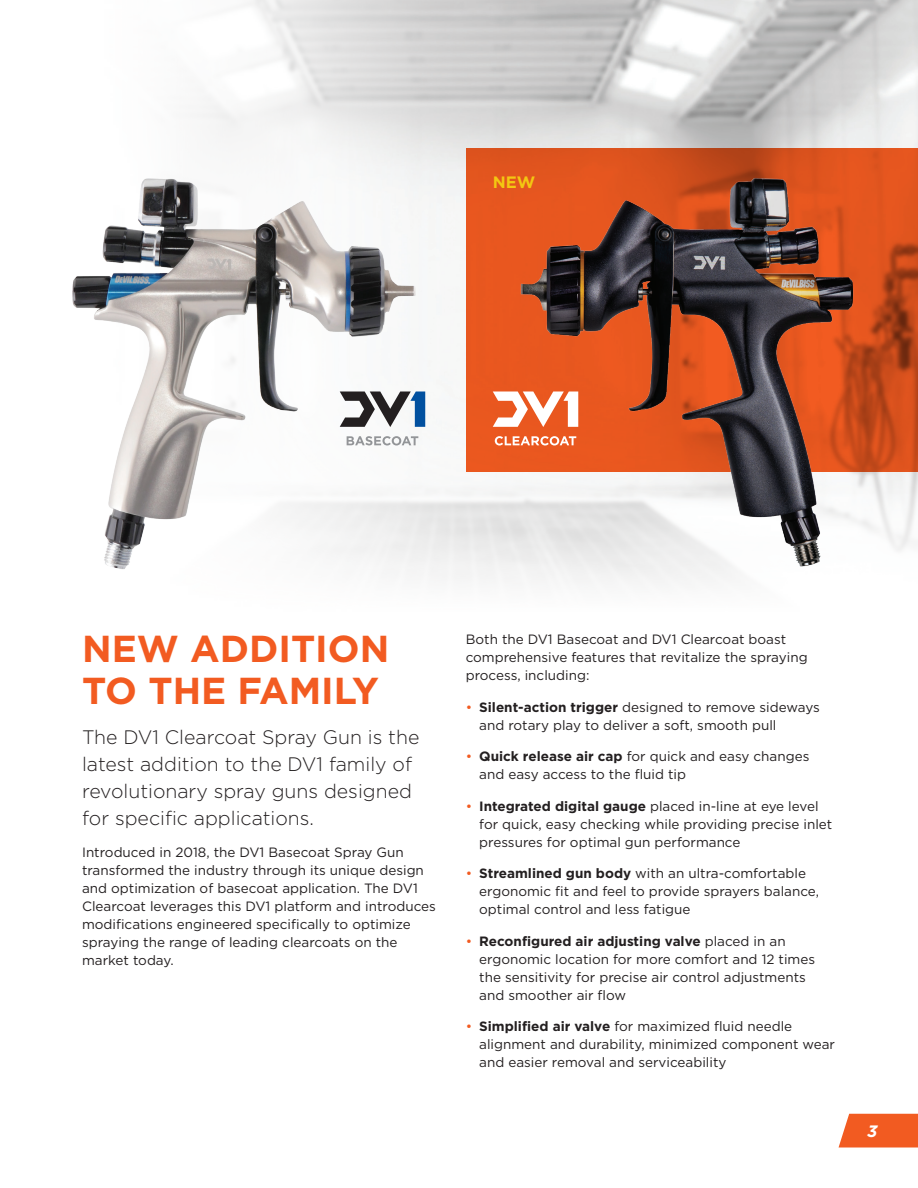
<style>
.page{position:relative;width:918px;height:1188px;background:#fff}
.page>*{position:absolute;margin:0;border:0;box-sizing:border-box;transform-origin:0 0}
.t1{font:700 37.5px/42px "Gotham";color:#f25b21}
.t2{font:300 19.5px/27px "Gotham";color:#231f20}
.t3{font:700 16.5px "Gotham";color:#f3c712}
.t4{font:italic 700 16.5px "Gotham";color:#fff}
.t5{font:13.5px/18px "Gotham";color:#231f20}
.s1{color:#f25b21}
.s2{font-weight:700}
</style>
<div class="page">
<svg style="left:466px;top:148px;width:452px;height:324px;background:#d9511d"></svg>
<img style="left:516px;top:165px;width:368px;height:430px">
<svg style="left:493px;top:392px;width:85px;height:35px"></svg>
<svg style="left:495px;top:436px;width:81px;height:10px"></svg>
<img style="left:72px;top:161px;width:370px;height:430px">
<svg style="left:839px;top:1114px;width:79px;height:34px;background:#f26731"></svg>
<p class="t3" style="left:493px;top:172px;width:44px">NEW</p>
<p class="t1" style="left:82px;top:627px;width:309px">NEW ADDITION<br>TO THE FAMILY</p>
<p class="t2" style="left:82px;top:724px;width:339px">The DV1 Clearcoat Spray Gun is the latest addition to the DV1 family of revolutionary spray guns designed for specific applications.</p>
<p class="t5" style="left:82px;top:843px;width:355px">Introduced in 2018, the DV1 Basecoat Spray Gun transformed the industry through its unique design and optimization of basecoat application. The DV1<br>Clearcoat leverages this DV1 platform and introduces modifications engineered specifically to optimize spraying the range of leading clearcoats on the market today.</p>
<p class="t5" style="left:466px;top:630px;width:343px">Both the DV1 Basecoat and DV1 Clearcoat boast comprehensive features that revitalize the spraying process, including:</p>
<p class="t5" style="left:479px;top:698px;width:342px;text-indent:-14px"><span class="s1">•</span> <span class="s2">Silent-action trigger</span> designed to remove sideways and rotary play to deliver a soft, smooth pull</p>
<p class="t5" style="left:479px;top:747px;width:332px;text-indent:-14px"><span class="s1">•</span> <span class="s2">Quick release air cap</span> for quick and easy changes and easy access to the fluid tip</p>
<p class="t5" style="left:479px;top:797px;width:355px;text-indent:-14px"><span class="s1">•</span> <span class="s2">Integrated digital gauge</span> placed in-line at eye level for quick, easy checking while providing precise inlet pressures for optimal gun performance</p>
<p class="t5" style="left:479px;top:864px;width:341px;text-indent:-14px"><span class="s1">•</span> <span class="s2">Streamlined gun body</span> with an ultra-comfortable ergonomic fit and feel to provide sprayers balance, optimal control and less fatigue</p>
<p class="t5" style="left:479px;top:932px;width:337px;text-indent:-14px"><span class="s1">•</span> <span class="s2">Reconfigured air adjusting valve</span> placed in an ergonomic location for more comfort and 12 times the sensitivity for precise air control adjustments and smoother air flow</p>
<p class="t5" style="left:479px;top:1017px;width:357px;text-indent:-14px"><span class="s1">•</span> <span class="s2">Simplified air valve</span> for maximized fluid needle alignment and durability, minimized component wear and easier removal and serviceability</p>
<p class="t4" style="left:868px;top:1121px;width:11px">3</p>
</div>
